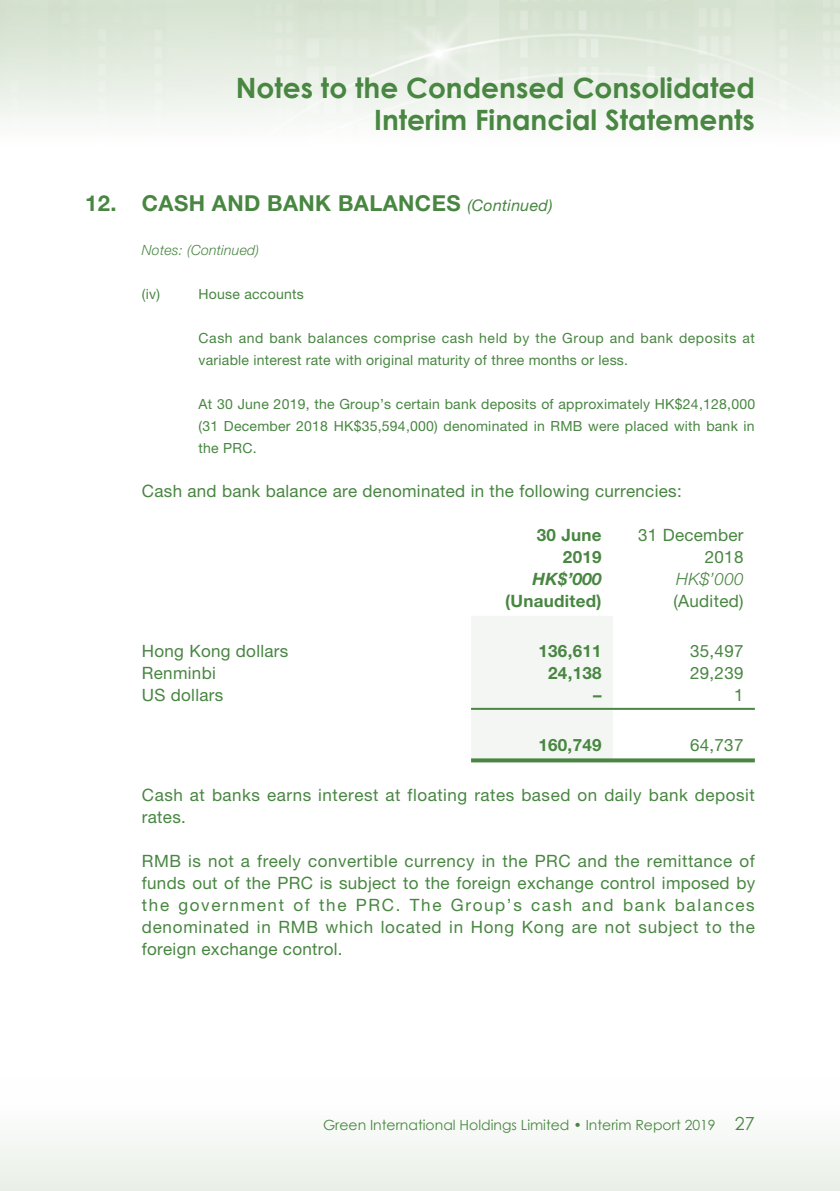
<style>
.page{position:relative;width:840px;height:1191px;background:#fff}
.page>*{position:absolute;margin:0;border:0;box-sizing:border-box;transform-origin:0 0}
.t1{font:700 28px/32px "Century Gothic";color:#488641;text-align:right}
.t2{font:700 22px "Helvetica Neue LT Std";letter-spacing:.015em;color:#488641}
.t3{font:17px/22px "Helvetica Neue LT Std";letter-spacing:.015em;color:#488641;text-align:right}
.t4{font:700 17px/22px "Helvetica Neue LT Std";letter-spacing:.015em;color:#488641;text-align:right}
.t5{font:italic 700 17px "Helvetica Neue LT Std";color:#488641}
.t6{font:italic 300 17px "Helvetica Neue LT Std";color:#488641}
.t7{font:14px/22px "Helvetica Neue LT Std";letter-spacing:.015em;color:#488641}
.t8{font:14px "Century Gothic";color:#488641}
.t9{font:italic 300 14px "Helvetica Neue LT Std";letter-spacing:.015em;color:#488641}
.s1{font-weight:400;font-style:italic;font-size:16px}
.s2{font-size:18px}
</style>
<div class="page">
<img style="left:0;top:0;width:839px;height:763px">
<div style="left:0;top:1077px;width:839px;height:114px;background:linear-gradient(to right,#f6f8f5,#f6f8f5)"></div>
<div style="left:471px;top:616px;width:141px;height:142px;background:#f4f6f4"></div>
<hr style="left:471px;top:708px;width:141px;height:2px;background:#488641">
<hr style="left:612px;top:708px;width:142px;height:2px;background:#488641">
<svg style="left:471px;top:758px;width:141px;height:4px"></svg>
<svg style="left:612px;top:758px;width:142px;height:4px"></svg>
<h1 class="t1" style="left:235px;top:70px;width:520px">Notes to the Condensed Consolidated<br>Interim Financial Statements</h1>
<p class="t2" style="left:85px;top:190px;width:468px">12. CASH AND BANK BALANCES <span class="s1">(Continued)</span></p>
<p class="t9" style="left:142px;top:242px;width:119px">Notes: (Continued)</p>
<p class="t7" style="left:142px;top:283px;width:20px">(iv)</p>
<p class="t7" style="left:198px;top:283px;width:106px">House accounts</p>
<p class="t7" style="left:198px;top:327px;width:557px">Cash and bank balances comprise cash held by the Group and bank deposits at variable interest rate with original maturity of three months or less.</p>
<p class="t7" style="left:198px;top:393px;width:557px;text-align:justify">At 30 June 2019, the Group’s certain bank deposits of approximately HK$24,128,000 (31 December 2018 HK$35,594,000) denominated in RMB were placed with bank in the PRC.</p>
<p class="t3" style="left:142px;top:480px;width:541px">Cash and bank balance are denominated in the following currencies:</p>
<p class="t4" style="left:536px;top:524px;width:66px">30 June<br>2019</p>
<p class="t3" style="left:637px;top:524px;width:107px">31 December<br>2018</p>
<p class="t5" style="left:532px;top:568px;width:71px">HK$’000</p>
<p class="t6" style="left:675px;top:569px;width:69px">HK$’000</p>
<p class="t4" style="left:505px;top:590px;width:98px">(Unaudited)</p>
<p class="t3" style="left:673px;top:590px;width:72px">(Audited)</p>
<p class="t3" style="left:142px;top:639px;width:148px">Hong Kong dollars</p>
<p class="t4" style="left:538px;top:639px;width:65px">136,611</p>
<p class="t3" style="left:689px;top:639px;width:55px">35,497</p>
<p class="t3" style="left:142px;top:661px;width:75px">Renminbi</p>
<p class="t4" style="left:548px;top:661px;width:55px">24,138</p>
<p class="t3" style="left:689px;top:661px;width:55px">29,239</p>
<p class="t3" style="left:142px;top:683px;width:83px">US dollars</p>
<p class="t4" style="left:592px;top:683px;width:10px">–</p>
<p class="t3" style="left:733px;top:683px;width:11px">1</p>
<p class="t4" style="left:538px;top:733px;width:65px">160,749</p>
<p class="t3" style="left:689px;top:733px;width:55px">64,737</p>
<p class="t3" style="left:142px;top:783px;width:614px;text-align:left">Cash at banks earns interest at floating rates based on daily bank deposit rates.</p>
<p class="t3" style="left:142px;top:849px;width:614px;text-align:justify">RMB is not a freely convertible currency in the PRC and the remittance of funds out of the PRC is subject to the foreign exchange control imposed by the government of the PRC. The Group’s cash and bank balances denominated in RMB which located in Hong Kong are not subject to the foreign exchange control.</p>
<p class="t8" style="left:323px;top:1115px;width:433px">Green International Holdings Limited • Interim Report 2019 <span class="s2">27</span></p>
</div>
